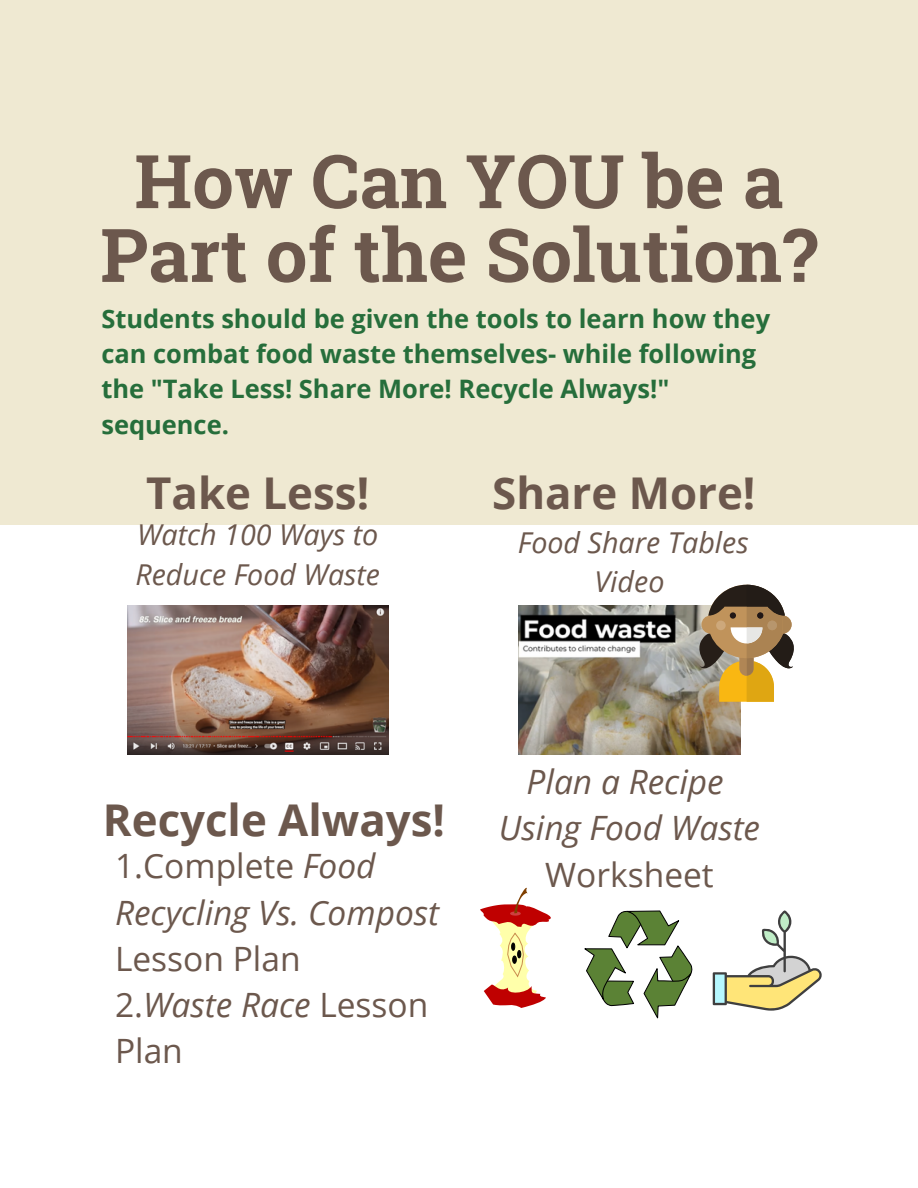
<style>
.page{position:relative;width:918px;height:1188px;background:#fff}
.page>*{position:absolute;margin:0;border:0;box-sizing:border-box;transform-origin:0 0}
.t1{font:700 74.1px/73.8px "Roboto Slab";color:#6c584d;text-align:center}
.t2{font:700 43.8px "Open Sans";color:#6c584d}
.t3{font:italic 33.45px/46.2px "Open Sans";color:#6c584d;text-align:center}
.t4{font:33.45px/46.2px "Open Sans";color:#6c584d}
.t5{font:italic 28.8px/39.3px "Open Sans";color:#6c584d}
.t6{font:700 25.5px/35.1px "Open Sans";color:#266e3b}
.s1{font-style:normal}
.s2{font-style:italic}
</style>
<div class="page">
<div style="left:0;top:0;width:918px;height:524px;background:#efe9d2"></div>
<img style="left:127px;top:606px;width:261px;height:148px">
<img style="left:519px;top:606px;width:222px;height:148px">
<svg style="left:699px;top:585px;width:95px;height:117px"></svg>
<svg style="left:584px;top:910px;width:109px;height:108px"></svg>
<svg style="left:713px;top:910px;width:109px;height:101px"></svg>
<svg style="left:480px;top:888px;width:71px;height:120px"></svg>
<p class="t1" style="left:100px;top:142px;width:719px">How Can YOU be a<br>Part of the Solution?</p>
<p class="t6" style="left:101px;top:301px;width:670px">Students should be given the tools to learn how they can combat food waste themselves- while following the "Take Less! Share More! Recycle Always!" sequence.</p>
<p class="t2" style="left:146px;top:462px;width:224px">Take Less!</p>
<p class="t5" style="left:135px;top:514px;width:246px">Watch 100 Ways to<br>Reduce Food Waste</p>
<p class="t2" style="left:492px;top:462px;width:265px">Share More!</p>
<p class="t5" style="left:518px;top:522px;width:232px;text-align:center">Food Share Tables<br>Video</p>
<p class="t2" style="left:103px;top:789px;width:344px">Recycle Always!</p>
<p class="t3" style="left:115px;top:842px;width:326px;text-align:left"><span class="s1">1.Complete</span> Food<br>Recycling Vs. Compost<br><span class="s1">Lesson Plan</span></p>
<p class="t4" style="left:115px;top:981px;width:315px">2.<span class="s2">Waste Race</span> Lesson<br>Plan</p>
<p class="t3" style="left:527px;top:758px;width:199px">Plan a Recipe</p>
<p class="t3" style="left:499px;top:804px;width:263px">Using Food Waste<br><span class="s1">Worksheet</span></p>
</div>
